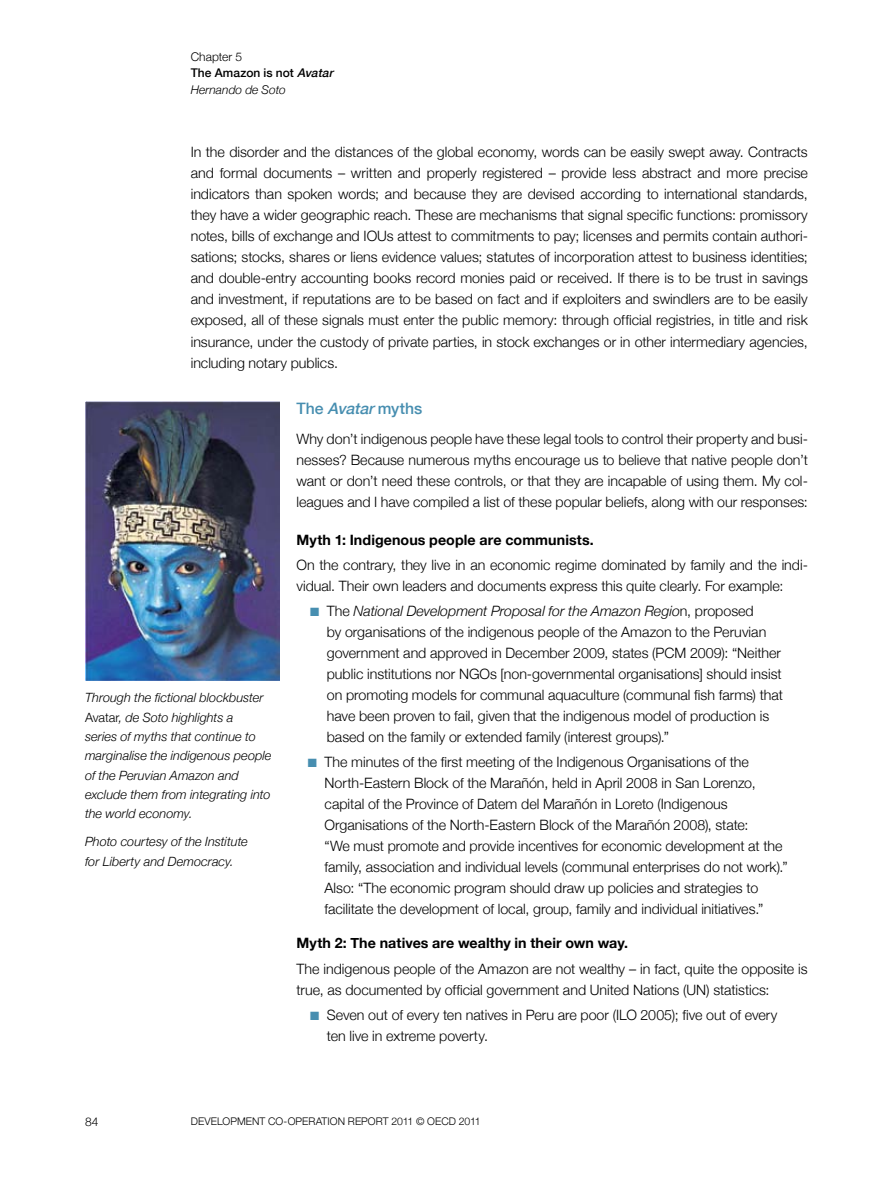
<style>
.page{position:relative;width:893px;height:1191px;background:#fff}
.page>*{position:absolute;margin:0;border:0;box-sizing:border-box;transform-origin:0 0}
.t1{font:500 15.75px "Helvetica Neue";letter-spacing:-.005em;color:#478eb0}
.t2{font:300 14.25px/21px "Helvetica Neue";color:#000}
.t3{font:700 14.25px "Helvetica Neue";letter-spacing:.005em;color:#000}
.t4{font:italic 300 12.75px/19.4px "Helvetica Neue";color:#000}
.t5{font:500 12px/16.5px "Helvetica Neue";letter-spacing:.005em;color:#000}
.t6{font:300 12px "Helvetica Neue";color:#000}
.t7{font:300 10.5px "Helvetica Neue";letter-spacing:.005em;color:#000}
.s1{font-weight:300}
.s2{font-style:italic}
.s3{font-weight:300;font-style:italic}
.s4{color:#478eb0}
.s5{font-style:normal}
</style>
<div class="page">
<img style="left:85px;top:401px;width:194px;height:279px">
<p class="t5" style="left:191px;top:48px;width:147px"><span class="s1">Chapter 5<br></span>The Amazon is not <span class="s2">Avatar<br></span><span class="s3">Hernando de Soto</span></p>
<p class="t2" style="left:191px;top:141px;width:619px;text-align:justify">In the disorder and the distances of the global economy, words can be easily swept away. Contracts and formal documents – written and properly registered – provide less abstract and more precise indicators than spoken words; and because they are devised according to international standards, they have a wider geographic reach. These are mechanisms that signal specific functions: promissory notes, bills of exchange and IOUs attest to commitments to pay; licenses and permits contain authori&shy;sations; stocks, shares or liens evidence values; statutes of incorporation attest to business identities; and double-entry accounting books record monies paid or received. If there is to be trust in savings and investment, if reputations are to be based on fact and if exploiters and swindlers are to be easily exposed, all of these signals must enter the public memory: through official registries, in title and risk insurance, under the custody of private parties, in stock exchanges or in other intermediary agencies, including notary publics.</p>
<p class="t1" style="left:296px;top:399px;width:127px">The <span class="s2">Avatar</span>myths</p>
<p class="t2" style="left:296px;top:427px;width:513px;text-align:justify">Why don’t indigenous people have these legal tools to control their property and busi&shy;nesses? Because numerous myths encourage us to believe that native people don’t want or don’t need these controls, or that they are incapable of using them. My col&shy;leagues and I have compiled a list of these popular beliefs, along with our responses:</p>
<p class="t3" style="left:296px;top:530px;width:299px">Myth 1: Indigenous people are communists.</p>
<p class="t2" style="left:296px;top:554px;width:513px">On the contrary, they live in an economic regime dominated by family and the indi&shy;vidual. Their own leaders and documents express this quite clearly. For example:</p>
<p class="t2" style="left:327px;top:600px;width:458px;text-indent:-17px"><span class="s4">■</span> The <span class="s2">National Development Proposal for the Amazon Regio</span>n, proposed<br>by organisations of the indigenous people of the Amazon to the Peruvian government and approved in December 2009, states (PCM 2009): “Neither public institutions nor NGOs [non-governmental organisations] should insist on promoting models for communal aquaculture (communal fish farms) that have been proven to fail, given that the indigenous model of production is based on the family or extended family (interest groups).”</p>
<p class="t2" style="left:325px;top:751px;width:465px;text-indent:-17px"><span class="s4">■</span> The minutes of the first meeting of the Indigenous Organisations of the North-Eastern Block of the Marañón, held in April 2008 in San Lorenzo, capital of the Province of Datem del Marañón in Loreto (Indigenous Organisations of the North-Eastern Block of the Marañón 2008), state:<br>“We must promote and provide incentives for economic development at the family, association and individual levels (communal enterprises do not work).” Also: “The economic program should draw up policies and strategies to facilitate the development of local, group, family and individual initiatives.”</p>
<p class="t3" style="left:296px;top:934px;width:333px">Myth 2: The natives are wealthy in their own way.</p>
<p class="t2" style="left:296px;top:957px;width:513px">The indigenous people of the Amazon are not wealthy – in fact, quite the opposite is true, as documented by official government and United Nations (UN) statistics:</p>
<p class="t2" style="left:327px;top:1004px;width:452px;text-indent:-17px"><span class="s4">■</span> Seven out of every ten natives in Peru are poor (ILO 2005); five out of every ten live in extreme poverty.</p>
<p class="t4" style="left:85px;top:688px;width:188px">Through the fictional blockbuster<br><span class="s5">Avatar</span>, de Soto highlights a<br>series of myths that continue to marginalise the indigenous people of the Peruvian Amazon and exclude them from integrating into the world economy.</p>
<p class="t4" style="left:85px;top:832px;width:164px">Photo courtesy of the Institute for Liberty and Democracy.</p>
<p class="t6" style="left:85px;top:1114px;width:15px">84</p>
<p class="t7" style="left:191px;top:1114px;width:291px">DEVELOPMENT CO-OPERATION REPORT 2011 © OECD 2011</p>
</div>
